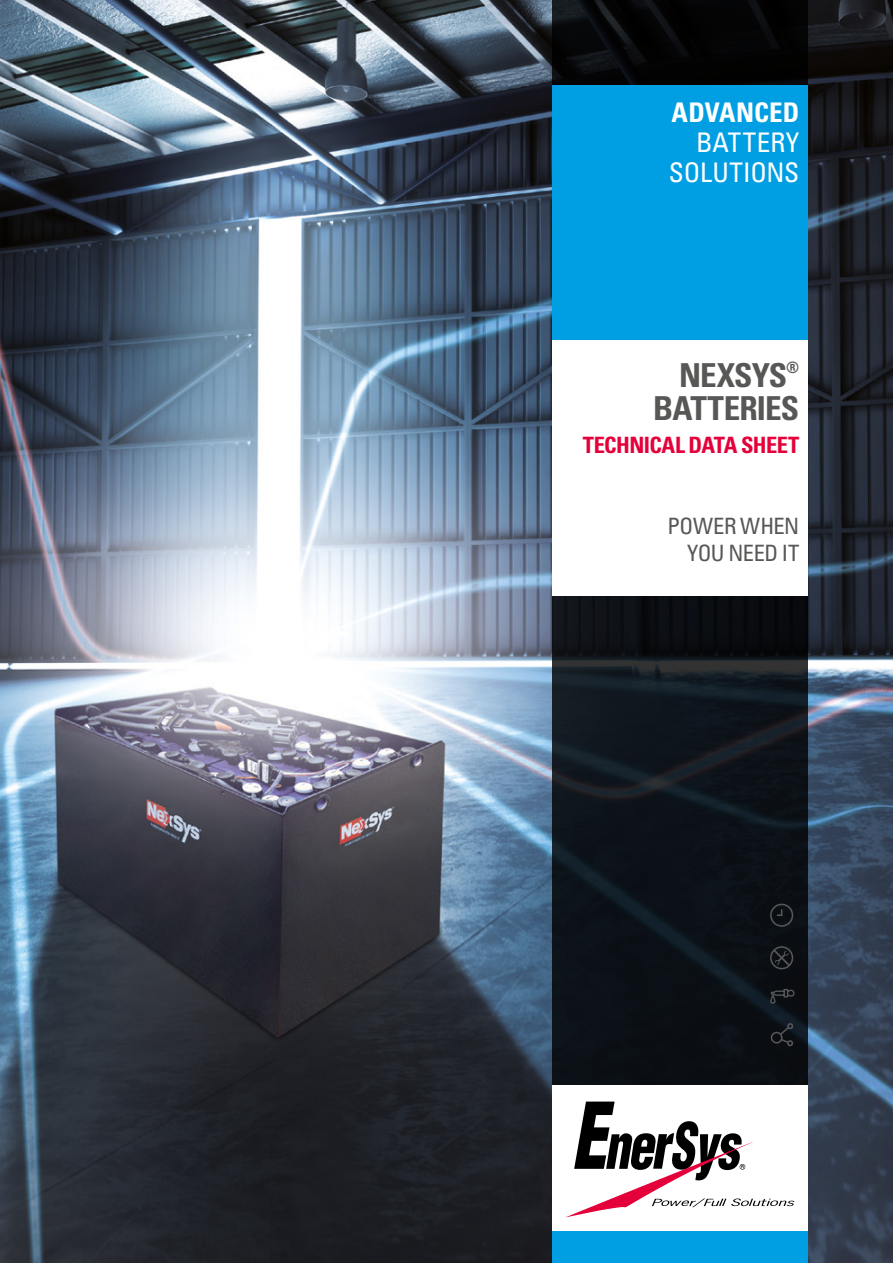
<style>
.page{position:relative;width:893px;height:1263px;background:#fff}
.page>*{position:absolute;margin:0;border:0;box-sizing:border-box;transform-origin:0 0}
.t1{font:700 condensed 33px/33px "Univers";letter-spacing:-.025em;color:#575756;text-align:right}
.t2{font:condensed 27px/30px "Univers";letter-spacing:.005em;color:#fff;text-align:right}
.t3{font:700 condensed 27px "Univers";letter-spacing:.005em;color:#fff}
.t4{font:700 condensed 22.5px "Univers";letter-spacing:-.03em;color:#e4003a}
.t5{font:condensed 22.5px/27px "Univers";letter-spacing:-.015em;color:#575756;text-align:right}
</style>
<div class="page">
<img style="left:0;top:0;width:893px;height:1263px">
<svg style="left:553px;top:0;width:255px;height:1085px;background:#0d1217"></svg>
<div style="left:553px;top:85px;width:255px;height:255px;background:#009fe3"></div>
<div style="left:553px;top:1231px;width:255px;height:32px;background:#009fe3"></div>
<div style="left:553px;top:340px;width:255px;height:255px;background:#fff"></div>
<div style="left:553px;top:1085px;width:255px;height:146px;background:#fff"></div>
<svg style="left:771px;top:1023px;width:23px;height:23px"></svg>
<svg style="left:770px;top:946px;width:23px;height:23px"></svg>
<svg style="left:770px;top:904px;width:23px;height:23px"></svg>
<svg style="left:769px;top:988px;width:26px;height:16px"></svg>
<svg style="left:566px;top:1101px;width:228px;height:116px"></svg>
<p class="t3" style="left:671px;top:96px;width:129px">ADVANCED</p>
<p class="t2" style="left:669px;top:127px;width:132px">BATTERY<br>SOLUTIONS</p>
<h1 class="t1" style="left:653px;top:358px;width:148px">NEXSYS<sup>®<br></sup>BATTERIES</h1>
<p class="t4" style="left:583px;top:431px;width:218px">TECHNICAL DATA SHEET</p>
<p class="t5" style="left:667px;top:512px;width:133px">POWER WHEN<br>YOU NEED IT</p>
</div>
